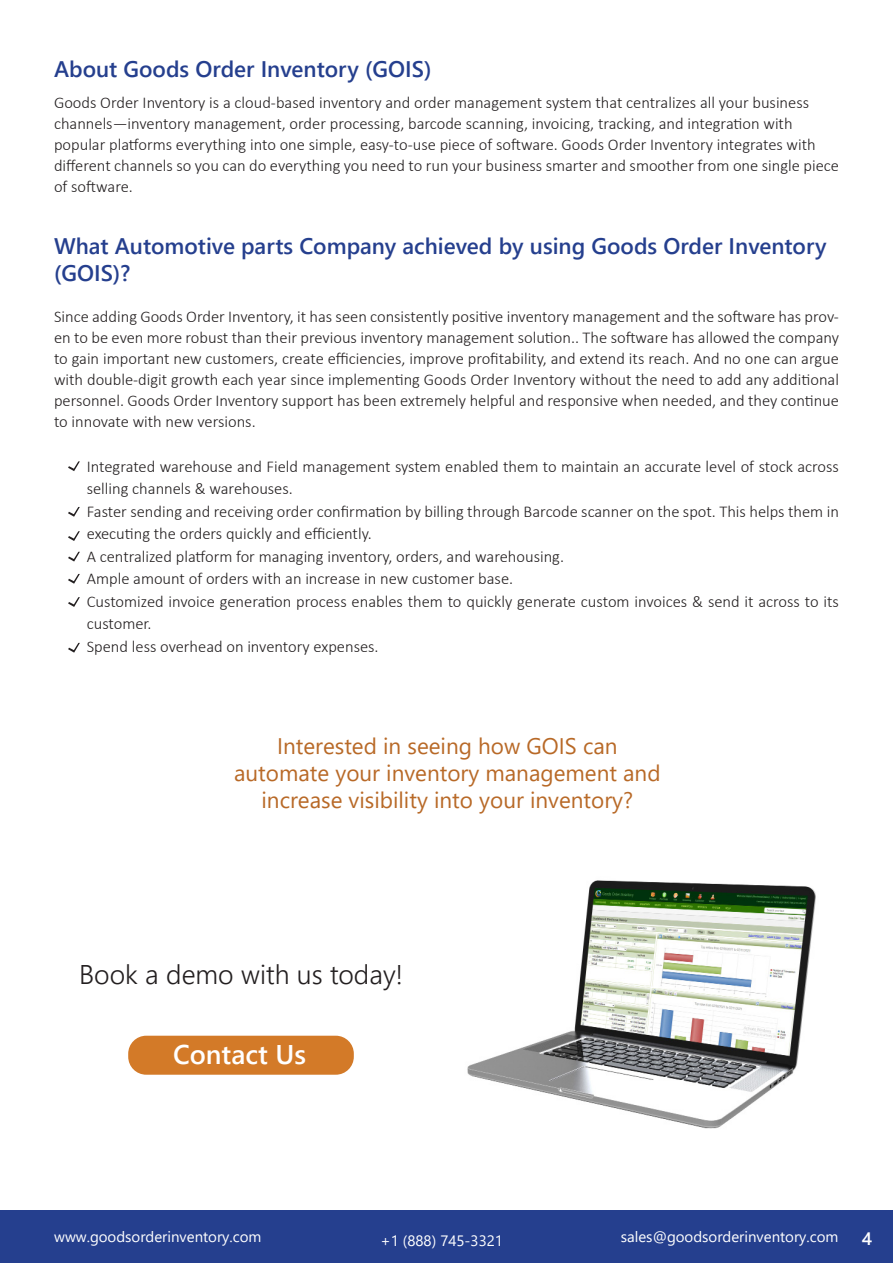
<style>
.page{position:relative;width:893px;height:1263px;background:#fff}
.page>*{position:absolute;margin:0;border:0;box-sizing:border-box;transform-origin:0 0}
.t1{font:300 27px "Segoe UI";color:#231f20}
.t2{font:600 27px "Segoe UI";color:#fff}
.t3{font:22.5px "Segoe UI";color:#b86927}
.t4{font:600 22.5px/27px "Segoe UI";color:#253f8e}
.t5{font:600 18px "Segoe UI";color:#fff}
.t6{font:300 16.5px/21px "Calibri";color:#231f20}
.t7{font:15px "Segoe UI";color:#fff}
</style>
<div class="page">
<div style="left:0;top:1210px;width:893px;height:53px;background:#253f8e"></div>
<div style="left:128px;top:1036px;width:226px;height:39px;background:#d37a28;border-radius:18px"></div>
<img style="left:467px;top:880px;width:349px;height:249px">
<svg style="left:68px;top:461px;width:12px;height:10px"></svg>
<svg style="left:68px;top:552px;width:12px;height:9px"></svg>
<svg style="left:68px;top:507px;width:12px;height:10px"></svg>
<svg style="left:68px;top:574px;width:12px;height:10px"></svg>
<svg style="left:68px;top:531px;width:12px;height:10px"></svg>
<svg style="left:68px;top:597px;width:12px;height:10px"></svg>
<svg style="left:68px;top:643px;width:12px;height:10px"></svg>
<p class="t4" style="left:54px;top:54px;width:379px">About Goods Order Inventory (GOIS)</p>
<p class="t6" style="left:54px;top:92px;width:757px">Goods Order Inventory is a cloud-based inventory and order management system that centralizes all your business</p>
<p class="t6" style="left:54px;top:113px;width:740px">channels—inventory management, order processing, barcode scanning, invoicing, tracking, and integration with</p>
<p class="t6" style="left:54px;top:134px;width:763px">popular platforms everything into one simple, easy-to-use piece of software. Goods Order Inventory integrates with</p>
<p class="t6" style="left:54px;top:155px;width:786px">different channels so you can do everything you need to run your business smarter and smoother from one single piece of software.</p>
<p class="t4" style="left:54px;top:231px;width:774px">What Automotive parts Company achieved by using Goods Order Inventory (GOIS)?</p>
<p class="t6" style="left:54px;top:306px;width:786px;text-align:justify">Since adding Goods Order Inventory, it has seen consistently positive inventory management and the software has prov&shy;en to be even more robust than their previous inventory management solution.. The software has allowed the company to gain important new customers, create efficiencies, improve profitability, and extend its reach. And no one can argue with double-digit growth each year since implementing Goods Order Inventory without the need to add any additional personnel. Goods Order Inventory support has been extremely helpful and responsive when needed, and they continue to innovate with new versions.</p>
<p class="t6" style="left:87px;top:455px;width:754px;line-height:22.5px">Integrated warehouse and Field management system enabled them to maintain an accurate level of stock across selling channels &amp; warehouses.</p>
<p class="t6" style="left:87px;top:500px;width:754px;line-height:22.5px">Faster sending and receiving order confirmation by billing through Barcode scanner on the spot. This helps them in executing the orders quickly and efficiently.</p>
<p class="t6" style="left:87px;top:545px;width:479px">A centralized platform for managing inventory, orders, and warehousing.</p>
<p class="t6" style="left:87px;top:568px;width:428px">Ample amount of orders with an increase in new customer base.</p>
<p class="t6" style="left:87px;top:590px;width:754px;line-height:22.5px">Customized invoice generation process enables them to quickly generate custom invoices &amp; send it across to its customer.</p>
<p class="t6" style="left:87px;top:635px;width:293px">Spend less overhead on inventory expenses.</p>
<p class="t3" style="left:277px;top:724px;width:342px">Interested in seeing how GOIS can</p>
<p class="t3" style="left:234px;top:751px;width:428px">automate your inventory management and</p>
<p class="t3" style="left:262px;top:778px;width:373px">increase visibility into your inventory?</p>
<p class="t1" style="left:79px;top:948px;width:326px">Book a demo with us today!</p>
<p class="t2" style="left:173px;top:1029px;width:134px">Contact Us</p>
<p class="t7" style="left:54px;top:1222px;width:209px">www.goodsorderinventory.com</p>
<p class="t7" style="left:380px;top:1226px;width:124px">+1 (888) 745-3321</p>
<p class="t7" style="left:621px;top:1223px;width:219px">sales@goodsorderinventory.com</p>
<p class="t5" style="left:862px;top:1222px;width:12px">4</p>
</div>
